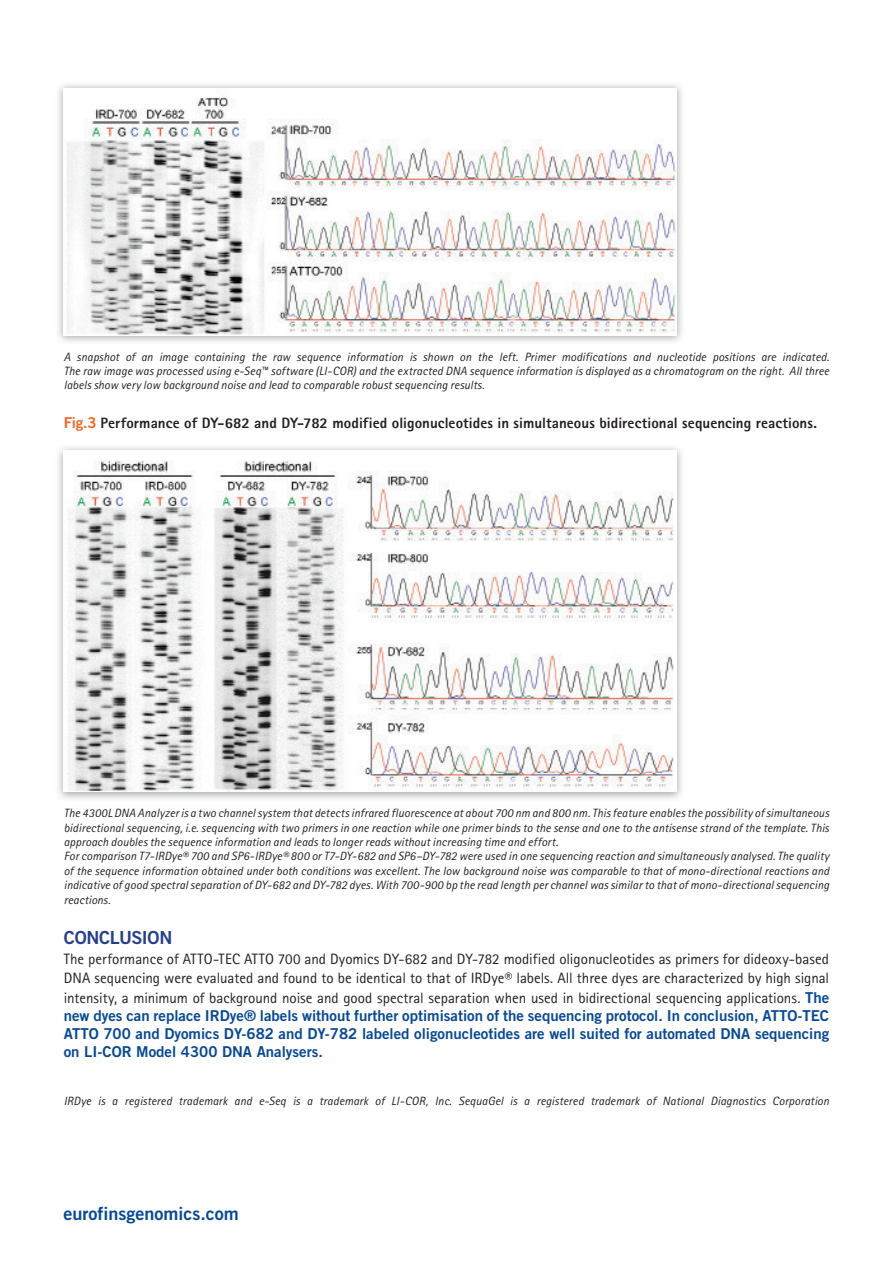
<style>
.page{position:relative;width:893px;height:1263px;background:#fff}
.page>*{position:absolute;margin:0;border:0;box-sizing:border-box;transform-origin:0 0}
.t1{font:18px "Trade Gothic Bold Two";color:#074896}
.t2{font:18px "Trade Gothic Bold Two";letter-spacing:-.02em;color:#253f8e}
.t3{font:15px/19.5px "Rotis Sans Serif";color:#231f20;text-align:justify}
.t4{font:15px/18px "Trade Gothic Bold Two";color:#074896;text-align:justify}
.t5{font:800 15px "Rotis Sans Serif";letter-spacing:.005em;color:#231f20}
.t6{font:italic 12px/14.4px "Rotis Sans Serif";letter-spacing:.005em;color:#231f20;text-align:justify}
.s1{font-family:"Trade Gothic Bold Two";font-weight:400;color:#f36621}
.s2{font-family:"Trade Gothic Bold Two";color:#074896}
</style>
<div class="page">
<img style="left:58px;top:84px;width:624px;height:258px">
<img style="left:64px;top:88px;width:612px;height:247px">
<img style="left:58px;top:447px;width:624px;height:352px">
<img style="left:64px;top:451px;width:612px;height:341px">
<p class="t6" style="left:64px;top:349px;width:767px">A snapshot of an image containing the raw sequence information is shown on the left. Primer modifications and nucleotide positions are indicated.<br>The raw image was processed using e-Seq™ software (LI-COR) and the extracted DNA sequence information is displayed as a chromatogram on the right. All three labels show very low background noise and lead to comparable robust sequencing results.</p>
<p class="t5" style="left:64px;top:414px;width:755px"><span class="s1">Fig.3</span> Performance of DY-682 and DY-782 modified oligonucleotides in simultaneous bidirectional sequencing reactions.</p>
<p class="t6" style="left:64px;top:806px;width:767px;text-align:left">The 4300L DNA Analyzer is a two channel system that detects infrared fluorescence at about 700 nm and 800 nm. This feature enables the possibility of simultaneous bidirectional sequencing, i.e. sequencing with two primers in one reaction while one primer binds to the sense and one to the antisense strand of the template. This approach doubles the sequence information and leads to longer reads without increasing time and effort.<br>For comparison T7-IRDye® 700 and SP6-IRDye® 800 or T7-DY-682 and SP6–DY-782 were used in one sequencing reaction and simultaneously analysed. The quality of the sequence information obtained under both conditions was excellent. The low background noise was comparable to that of mono-directional reactions and indicative of good spectral separation of DY-682 and DY-782 dyes. With 700-900 bp the read length per channel was similar to that of mono-directional sequencing reactions.</p>
<h1 class="t2" style="left:64px;top:926px;width:110px">CONCLUSION</h1>
<p class="t3" style="left:64px;top:949px;width:767px">The performance of ATTO-TEC ATTO 700 and Dyomics DY-682 and DY-782 modified oligonucleotides as primers for dideoxy-based DNA sequencing were evaluated and found to be identical to that of IRDye® labels. All three dyes are characterized by high signal intensity, a minimum of background noise and good spectral separation when used in bidirectional sequencing applications. <span class="s2">The</span></p>
<p class="t4" style="left:64px;top:1006px;width:767px">new dyes can replace IRDye® labels without further optimisation of the sequencing protocol. In conclusion, ATTO-TEC ATTO 700 and Dyomics DY-682 and DY-782 labeled oligonucleotides are well suited for automated DNA sequencing on LI-COR Model 4300 DNA Analysers.</p>
<p class="t6" style="left:64px;top:1093px;width:767px">IRDye is a registered trademark and e-Seq is a trademark of LI-COR, Inc. SequaGel is a registered trademark of National Diagnostics Corporation</p>
<h1 class="t1" style="left:63px;top:1202px;width:177px">eurofinsgenomics.com</h1>
</div>
